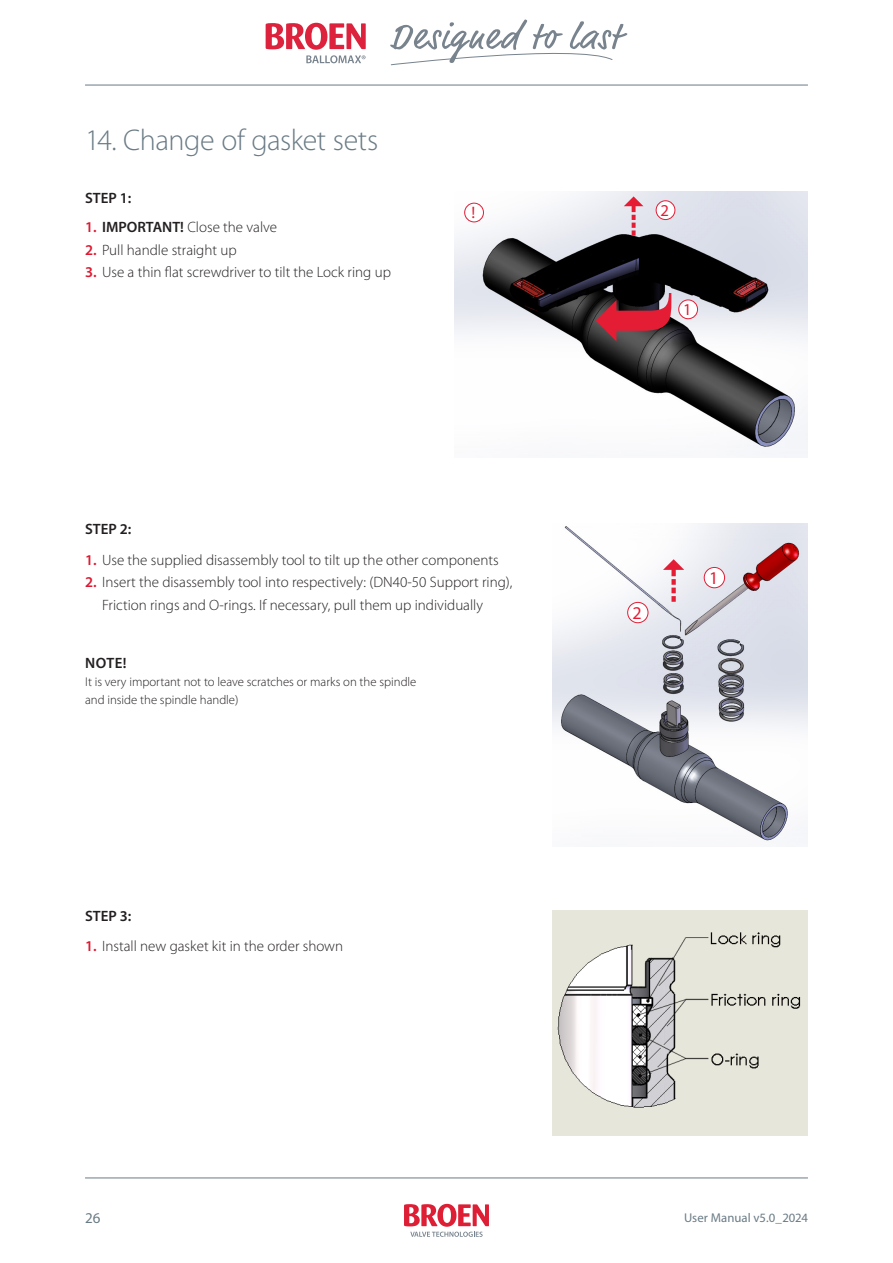
<style>
.page{position:relative;width:893px;height:1263px;background:#fff}
.page>*{position:absolute;margin:0;border:0;box-sizing:border-box;transform-origin:0 0}
.Subtitle_-_MP_Light_20_22pt{font:300 30px "Myriad Pro";letter-spacing:-.015em;color:#6a7b85}
.t1{font:18px "Myriad Pro";color:#e41d35}
.t2{font:16.65px "Myriad Pro";color:#e41d35}
.t3{font:300 15px/22.5px "Myriad Pro";color:#231f20}
.Subheading_-_MP_10_15pt{font:600 15px "Myriad Pro";color:#231f20}
.t4{font:15px "Myriad Pro";color:#6a7b85}
.t5{font:300 12.75px "Myriad Pro";color:#231f20}
.t6{font:12.75px "Myriad Pro";letter-spacing:.005em;color:#6a7b85}
.s1{font-weight:600;color:#dc1a32}
.s2{font-weight:600}
</style>
<div class="page">
<svg style="left:390px;top:20px;width:237px;height:45px"></svg>
<svg style="left:266px;top:23px;width:100px;height:40px"></svg>
<svg style="left:404px;top:1204px;width:85px;height:33px"></svg>
<hr style="left:85px;top:85px;width:723px;height:1px;background:#6a7b85">
<hr style="left:85px;top:1178px;width:723px;height:1px;background:#6a7b85">
<img style="left:553px;top:910px;width:255px;height:225px">
<img style="left:454px;top:191px;width:354px;height:267px">
<div style="left:656px;top:201px;width:19px;height:19px;background:#fff;border-radius:50%"></div>
<div style="left:656px;top:200px;width:19px;height:20px;border:1px solid #e41d35;border-radius:50%"></div>
<div style="left:465px;top:203px;width:18px;height:19px;background:#fff;border-radius:50%"></div>
<div style="left:464px;top:203px;width:20px;height:19px;border:1px solid #e41d35;border-radius:50%"></div>
<div style="left:679px;top:300px;width:18px;height:19px;background:#fff;border-radius:50%"></div>
<div style="left:678px;top:299px;width:20px;height:20px;border:1px solid #e41d35;border-radius:50%"></div>
<svg style="left:624px;top:196px;width:19px;height:40px"></svg>
<img style="left:553px;top:523px;width:255px;height:318px">
<div style="left:704px;top:567px;width:21px;height:21px;background:#fff;border-radius:50%"></div>
<div style="left:704px;top:567px;width:21px;height:21px;border:1px solid #e41d35;border-radius:50%"></div>
<svg style="left:663px;top:559px;width:21px;height:43px"></svg>
<div style="left:628px;top:602px;width:20px;height:21px;background:#fff;border-radius:50%"></div>
<div style="left:627px;top:602px;width:21px;height:21px;border:1px solid #e41d35;border-radius:50%"></div>
<svg style="left:596px;top:292px;width:75px;height:49px;background:#3a3a3c"></svg>
<p class="Subtitle_-_MP_Light_20_22pt" style="left:85px;top:122px;width:295px">14. Change of gasket sets</p>
<p class="Subheading_-_MP_10_15pt" style="left:85px;top:188px;width:48px">STEP 1:</p>
<p class="t3" style="left:85px;top:216px;width:194px"><span class="s1">1.</span> <span class="s2">IMPORTANT!</span> Close the valve</p>
<p class="t3" style="left:85px;top:238px;width:153px"><span class="s1">2.</span> Pull handle straight up</p>
<p class="t3" style="left:85px;top:261px;width:307px"><span class="s1">3.</span> Use a thin flat screwdriver to tilt the Lock ring up</p>
<p class="t2" style="left:471px;top:202px;width:5px">!</p>
<p class="t2" style="left:660px;top:200px;width:10px">2</p>
<p class="t2" style="left:683px;top:299px;width:10px">1</p>
<p class="Subheading_-_MP_10_15pt" style="left:85px;top:520px;width:48px">STEP 2:</p>
<p class="t3" style="left:85px;top:548px;width:415px"><span class="s1">1.</span> Use the supplied disassembly tool to tilt up the other components</p>
<p class="t3" style="left:102px;top:571px;width:412px;text-indent:-17px"><span class="s1">2.</span> Insert the disassembly tool into respectively: (DN40-50 Support ring),<br>Friction rings and O-rings. If necessary, pull them up individually</p>
<p class="Subheading_-_MP_10_15pt" style="left:85px;top:654px;width:43px">NOTE!</p>
<p class="t5" style="left:85px;top:674px;width:333px">It is very important not to leave scratches or marks on the spindle</p>
<p class="t5" style="left:85px;top:692px;width:155px">and inside the spindle handle)</p>
<p class="Subheading_-_MP_10_15pt" style="left:85px;top:907px;width:48px">STEP 3:</p>
<p class="t3" style="left:85px;top:935px;width:260px"><span class="s1">1.</span> Install new gasket kit in the order shown</p>
<p class="t1" style="left:632px;top:601px;width:11px">2</p>
<p class="t1" style="left:709px;top:566px;width:11px">1</p>
<p class="t4" style="left:85px;top:1209px;width:17px">26</p>
<p class="t6" style="left:684px;top:1209px;width:125px">User Manual v5.0_2024</p>
</div>
